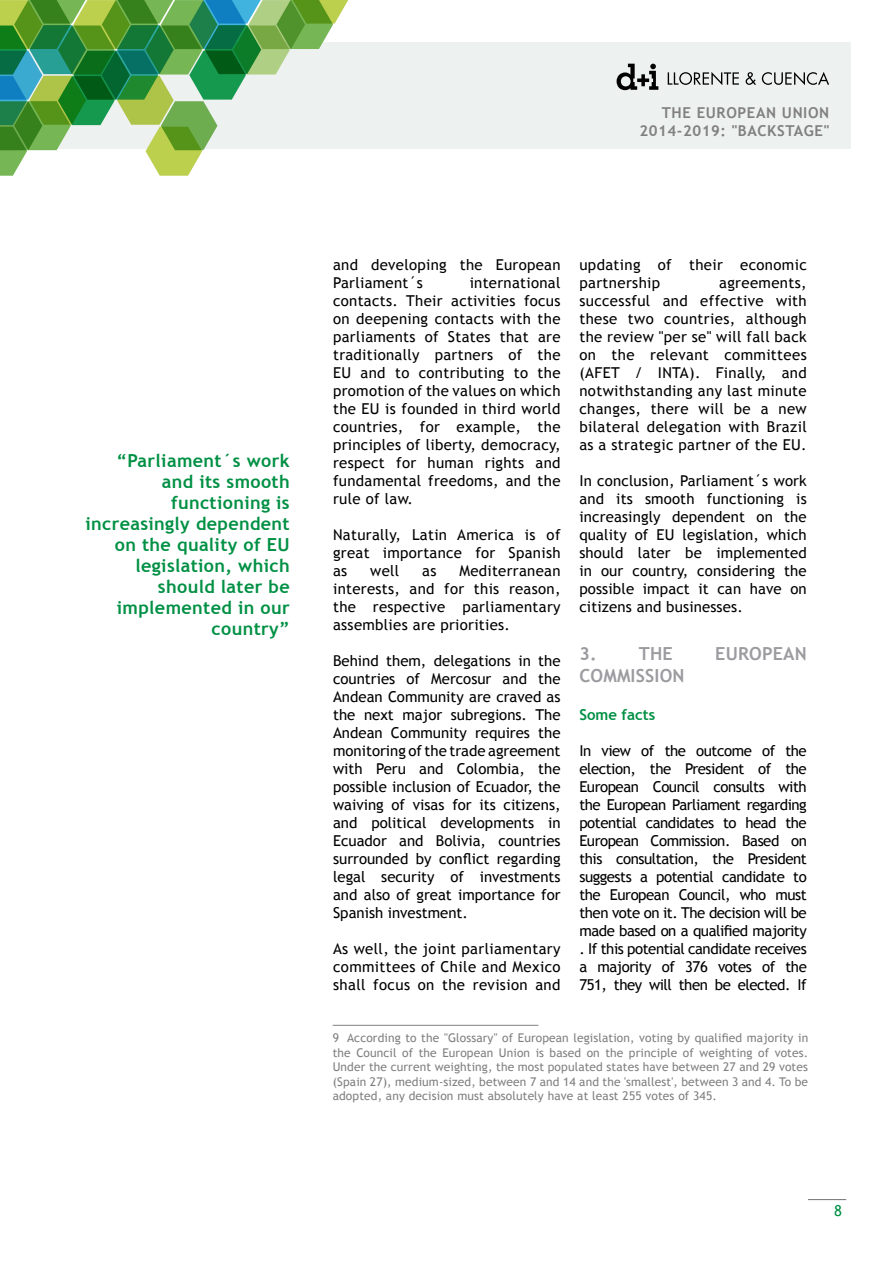
<style>
.page{position:relative;width:893px;height:1263px;background:#fff}
.page>*{position:absolute;margin:0;border:0;box-sizing:border-box;transform-origin:0 0}
.t1{font:700 18px/21px "Trebuchet MS";letter-spacing:.02em;color:#009044;text-align:right}
.t2{font:700 18px "Trebuchet MS";letter-spacing:.01em;color:#9c9ba0}
.t3{font:15px/18px "Trebuchet MS";letter-spacing:.02em;color:#000;text-align:justify}
.t4{font:700 15px/18px "Trebuchet MS";letter-spacing:.04em;color:#808080;text-align:right}
.t5{font:700 15px "Trebuchet MS";color:#009044}
.t6{font:15px "Trebuchet MS";color:#009044}
.t7{font:12px/14.5px "Trebuchet MS";letter-spacing:.01em;color:#808080;text-align:justify}
</style>
<div class="page">
<div style="left:0;top:43px;width:850px;height:106px;background:#edf1ef"></div>
<svg style="left:0;top:0;width:348px;height:176px"></svg>
<svg style="left:668px;top:72px;width:71px;height:13px"></svg>
<svg style="left:746px;top:72px;width:10px;height:13px"></svg>
<svg style="left:762px;top:72px;width:67px;height:13px"></svg>
<svg style="left:617px;top:64px;width:41px;height:26px"></svg>
<hr style="left:808px;top:1199px;width:38px;height:1px;background:#808080">
<hr style="left:333px;top:1025px;width:205px;height:1px;background:#808080">
<p class="t4" style="left:639px;top:104px;width:191px">The European Union<br>2014-2019: "Backstage"</p>
<p class="t1" style="left:85px;top:450px;width:206px">“Parliament´s work and its smooth functioning is increasingly dependent on the quality of EU legislation, which should later be implemented in our country”</p>
<p class="t3" style="left:333px;top:256px;width:229px">and developing the European<br>Parliament´s</p>
<p class="t3" style="left:579px;top:256px;width:229px">updating of their economic partnership</p>
<p class="t3" style="left:333px;top:274px;width:229px;text-indent:137px">international contacts. Their activities focus on deepening contacts with the parliaments of States that are traditionally partners of the EU and to contributing to the promotion of the values on which the EU is founded in third world countries, for example, the principles of liberty, democracy, respect for human rights and fundamental freedoms, and the rule of law.</p>
<p class="t3" style="left:333px;top:526px;width:229px">Naturally, Latin America is of great importance for Spanish as</p>
<p class="t3" style="left:579px;top:274px;width:229px;text-indent:140px">agreements, successful and effective with these two countries, although the review "per se" will fall back on the relevant committees (AFET / INTA). Finally, and notwithstanding any last minute changes, there will be a new bilateral delegation with Brazil as a strategic partner of the EU.</p>
<p class="t3" style="left:579px;top:472px;width:229px">In conclusion, Parliament´s work and its smooth functioning is increasingly dependent on the quality of EU legislation, which should later be implemented in our country, considering the possible impact it can have on citizens and businesses.</p>
<p class="t2" style="left:579px;top:642px;width:95px">3. THE</p>
<p class="t2" style="left:715px;top:642px;width:93px">EUROPEAN</p>
<p class="t2" style="left:579px;top:664px;width:107px">COMMISSION</p>
<p class="t5" style="left:579px;top:705px;width:77px">Some facts</p>
<p class="t3" style="left:579px;top:742px;width:229px">In view of the outcome of the election, the President of the European Council consults with the European Parliament regarding potential candidates to head the European Commission. Based on this consultation, the President suggests a potential candidate to the European Council, who must then vote on it. The decision will be made based on a qualified majority . If this potential candidate receives a majority of 376 votes of the 751, they will then be elected. If</p>
<p class="t7" style="left:333px;top:1031px;width:477px">9 According to the "Glossary" of European legislation, voting by qualified majority in the Council of the European Union is based on the principle of weighting of votes.<br>Under the current weighting, the most populated states have between 27 and 29 votes (Spain 27), medium-sized, between 7 and 14 and the 'smallest', between 3 and 4. To be adopted, any decision must absolutely have at least 255 votes of 345.</p>
<p class="t3" style="left:333px;top:562px;width:229px;text-indent:126px">Mediterranean interests, and for this reason, the respective parliamentary assemblies are priorities.</p>
<p class="t3" style="left:333px;top:652px;width:229px">Behind them, delegations in the countries of Mercosur and the Andean Community are craved as the next major subregions. The Andean Community requires the monitoring of the trade agreement with Peru and Colombia, the possible inclusion of Ecuador, the waiving of visas for its citizens, and political developments in Ecuador and Bolivia, countries surrounded by conflict regarding legal security of investments and also of great importance for Spanish investment.</p>
<p class="t3" style="left:333px;top:940px;width:229px">As well, the joint parliamentary committees of Chile and Mexico shall focus on the revision and</p>
<p class="t3" style="left:370px;top:562px;width:31px">well</p>
<p class="t3" style="left:422px;top:562px;width:16px">as</p>
<p class="t6" style="left:834px;top:1201px;width:9px">8</p>
</div>
